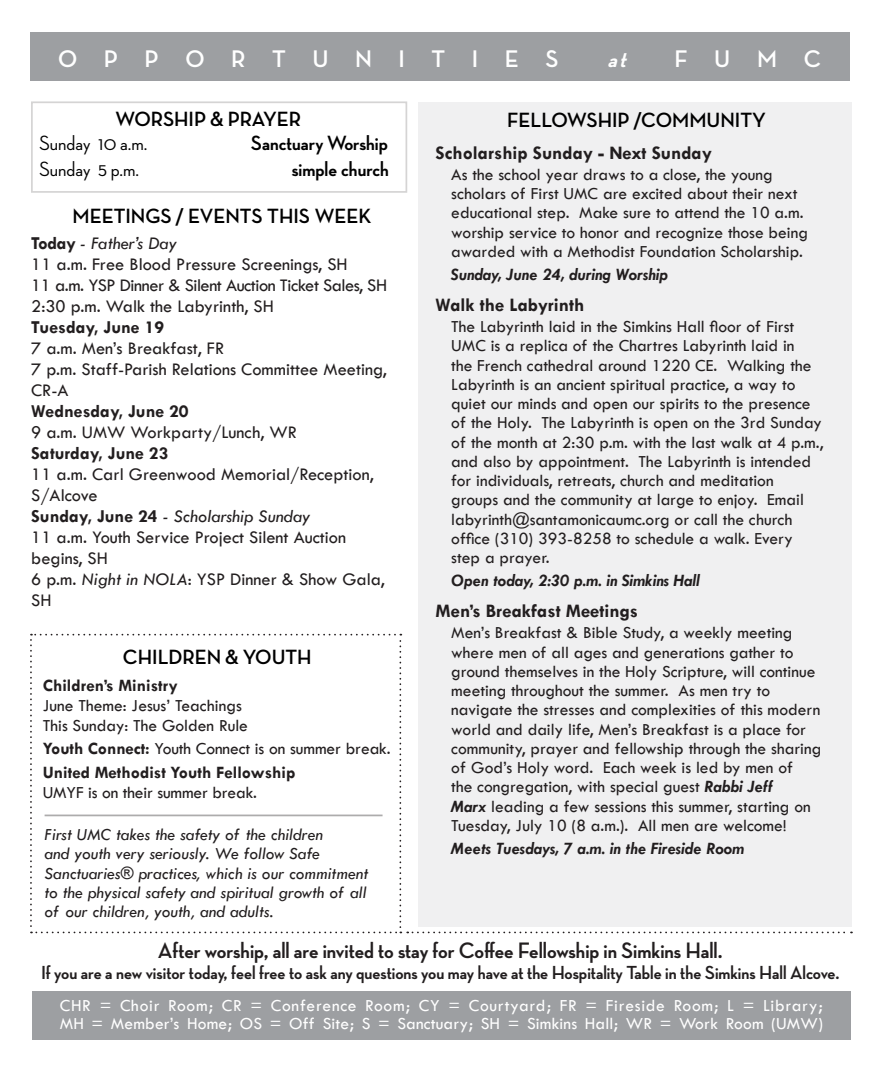
<style>
.page{position:relative;width:882px;height:1071px;background:#fff}
.page>*{position:absolute;margin:0;border:0;box-sizing:border-box;transform-origin:0 0}
.t1{font:700 24.5px "Neutra Disp";color:#fff}
.t2{font:italic 700 24.5px "Neutra Disp";color:#fff}
.t3{font:700 22.75px "Neutra Disp";color:#221e1f}
.t4{font:700 21px "Neutra Disp";color:#000}
.t5{font:500 21px "Neutra Disp";color:#000}
.t6{font:700 19.25px "Neutra Disp";color:#221e1f}
.t7{font:700 19.25px "Tw Cen";color:#221e1f}
.t8{font:18.38px/21px "Tw Cen";color:#221e1f}
.t9{font:700 18.38px "Tw Cen";color:#221e1f}
.t10{font:17.5px/19.2px "Tw Cen";color:#221e1f}
.t11{font:italic 17.5px/19.2px "Tw Cen";color:#221e1f}
.t12{font:17.5px/18.4px "Tw Cen";letter-spacing:.02em;color:#fff}
.t13{font:italic 700 17.5px "Tw Cen";color:#221e1f}
.t14{font:700 17.5px/24.5px "Tw Cen";color:#221e1f}
.s1{font-weight:700}
.s2{font-style:italic}
.s3{font-weight:400}
.s4{font-weight:700;font-style:italic}
</style>
<div class="page">
<svg style="left:30px;top:634px;width:371px;height:299px"></svg>
<div style="left:419px;top:102px;width:433px;height:824px;background:#f0f0f1"></div>
<div style="left:32px;top:991px;width:819px;height:49px;background:#9d9fa2"></div>
<div style="left:30px;top:32px;width:819px;height:49px;background:#9d9fa2"></div>
<svg style="left:407px;top:932px;width:445px;height:1px"></svg>
<hr style="left:45px;top:815px;width:338px;height:1px;background:#221e1f">
<h1 class="t1" style="left:58px;top:45px;width:502px">O P P O R T U N I T I E S</h1>
<h1 class="t2" style="left:607px;top:45px;width:27px">at</h1>
<h1 class="t1" style="left:675px;top:45px;width:148px">F U M C</h1>
<p class="t4" style="left:115px;top:107px;width:187px">WORSHIP &amp; PRAYER</p>
<p class="t5" style="left:39px;top:132px;width:110px">Sunday 10 a.m.</p>
<p class="t4" style="left:251px;top:131px;width:139px">Sanctuary Worship</p>
<p class="t5" style="left:39px;top:158px;width:102px">Sunday 5 p.m.</p>
<p class="t4" style="left:292px;top:158px;width:99px">simple church</p>
<p class="t4" style="left:73px;top:205px;width:300px">MEETINGS / EVENTS THIS WEEK</p>
<p class="t8" style="left:31px;top:233px;width:357px"><span class="s1">Today</span> <span class="s2">- Father’s Day<br></span>11 a.m. Free Blood Pressure Screenings, SH<br>11 a.m. YSP Dinner &amp; Silent Auction Ticket Sales, SH 2:30 p.m. Walk the Labyrinth, SH</p>
<p class="t9" style="left:31px;top:316px;width:134px">Tuesday, June 19</p>
<p class="t8" style="left:31px;top:338px;width:357px">7 a.m. Men’s Breakfast, FR<br>7 p.m. Staff-Parish Relations Committee Meeting,<br>CR-A</p>
<p class="t9" style="left:31px;top:400px;width:159px">Wednesday, June 20</p>
<p class="t8" style="left:31px;top:422px;width:267px">9 a.m. UMW Workparty/Lunch, WR</p>
<p class="t9" style="left:31px;top:442px;width:139px">Saturday, June 23</p>
<p class="t8" style="left:31px;top:464px;width:355px">11 a.m. Carl Greenwood Memorial/Reception,<br>S/Alcove<br><span class="s1">Sunday, June 24</span> <span class="s2">- Scholarship Sunday<br></span>11 a.m. Youth Service Project Silent Auction begins, SH<br>6 p.m. <span class="s2">Night in NOLA</span>: YSP Dinner &amp; Show Gala,<br>SH</p>
<p class="t4" style="left:123px;top:646px;width:190px">CHILDREN &amp; YOUTH</p>
<p class="t14" style="left:43px;top:673px;width:136px">Children’s Ministry</p>
<p class="t10" style="left:43px;top:695px;width:207px;line-height:20.1px">June Theme: Jesus’ Teachings<br>This Sunday: The Golden Rule</p>
<p class="t14" style="left:43px;top:735px;width:349px">Youth Connect: <span class="s3">Youth Connect is on summer break.<br></span>United Methodist Youth Fellowship</p>
<p class="t10" style="left:43px;top:783px;width:216px">UMYF is on their summer break.</p>
<p class="t11" style="left:45px;top:825px;width:325px">First UMC takes the safety of the children<br>and youth very seriously. We follow Safe Sanctuaries® practices, which is our commitment to the physical safety and spiritual growth of all of our children, youth, and adults.</p>
<p class="t4" style="left:507px;top:109px;width:260px">FELLOWSHIP /COMMUNITY</p>
<p class="t7" style="left:436px;top:141px;width:278px">Scholarship Sunday - Next Sunday</p>
<p class="t10" style="left:451px;top:165px;width:358px">As the school year draws to a close, the young scholars of First UMC are excited about their next educational step. Make sure to attend the 10 a.m. worship service to honor and recognize those being awarded with a Methodist Foundation Scholarship.</p>
<p class="t13" style="left:451px;top:264px;width:218px">Sunday, June 24, during Worship</p>
<p class="t7" style="left:436px;top:294px;width:150px">Walk the Labyrinth</p>
<p class="t10" style="left:451px;top:317px;width:374px">The Labyrinth laid in the Simkins Hall floor of First UMC is a replica of the Chartres Labyrinth laid in<br>the French cathedral around 1220 CE. Walking the Labyrinth is an ancient spiritual practice, a way to quiet our minds and open our spirits to the presence of the Holy. The Labyrinth is open on the 3rd Sunday of the month at 2:30 p.m. with the last walk at 4 p.m., and also by appointment. The Labyrinth is intended for individuals, retreats, church and meditation groups and the community at large to enjoy. Email labyrinth@santamonicaumc.org or call the church office (310) 393-8258 to schedule a walk. Every step a prayer.</p>
<p class="t13" style="left:451px;top:570px;width:250px">Open today, 2:30 p.m. in Simkins Hall</p>
<p class="t7" style="left:436px;top:600px;width:204px">Men’s Breakfast Meetings</p>
<p class="t10" style="left:451px;top:623px;width:372px">Men’s Breakfast &amp; Bible Study, a weekly meeting where men of all ages and generations gather to ground themselves in the Holy Scripture, will continue meeting throughout the summer. As men try to navigate the stresses and complexities of this modern world and daily life, Men’s Breakfast is a place for community, prayer and fellowship through the sharing of God’s Holy word. Each week is led by men of<br>the congregation, with special guest <span class="s4">Rabbi Jeff<br>Marx</span> leading a few sessions this summer, starting on Tuesday, July 10 (8 a.m.). All men are welcome!</p>
<p class="t13" style="left:451px;top:838px;width:294px">Meets Tuesdays, 7 a.m. in the Fireside Room</p>
<h2 class="t3" style="left:158px;top:938px;width:566px">After worship, all are invited to stay for Coffee Fellowship in Simkins Hall.</h2>
<p class="t6" style="left:41px;top:962px;width:800px">If you are a new visitor today, feel free to ask any questions you may have at the Hospitality Table in the Simkins Hall Alcove.</p>
<p class="t12" style="left:60px;top:996px;width:765px">CHR = Choir Room; CR = Conference Room; CY = Courtyard; FR = Fireside Room; L = Library;<br>MH = Member’s Home; OS = Off Site; S = Sanctuary; SH = Simkins Hall; WR = Work Room (UMW)</p>
</div>
